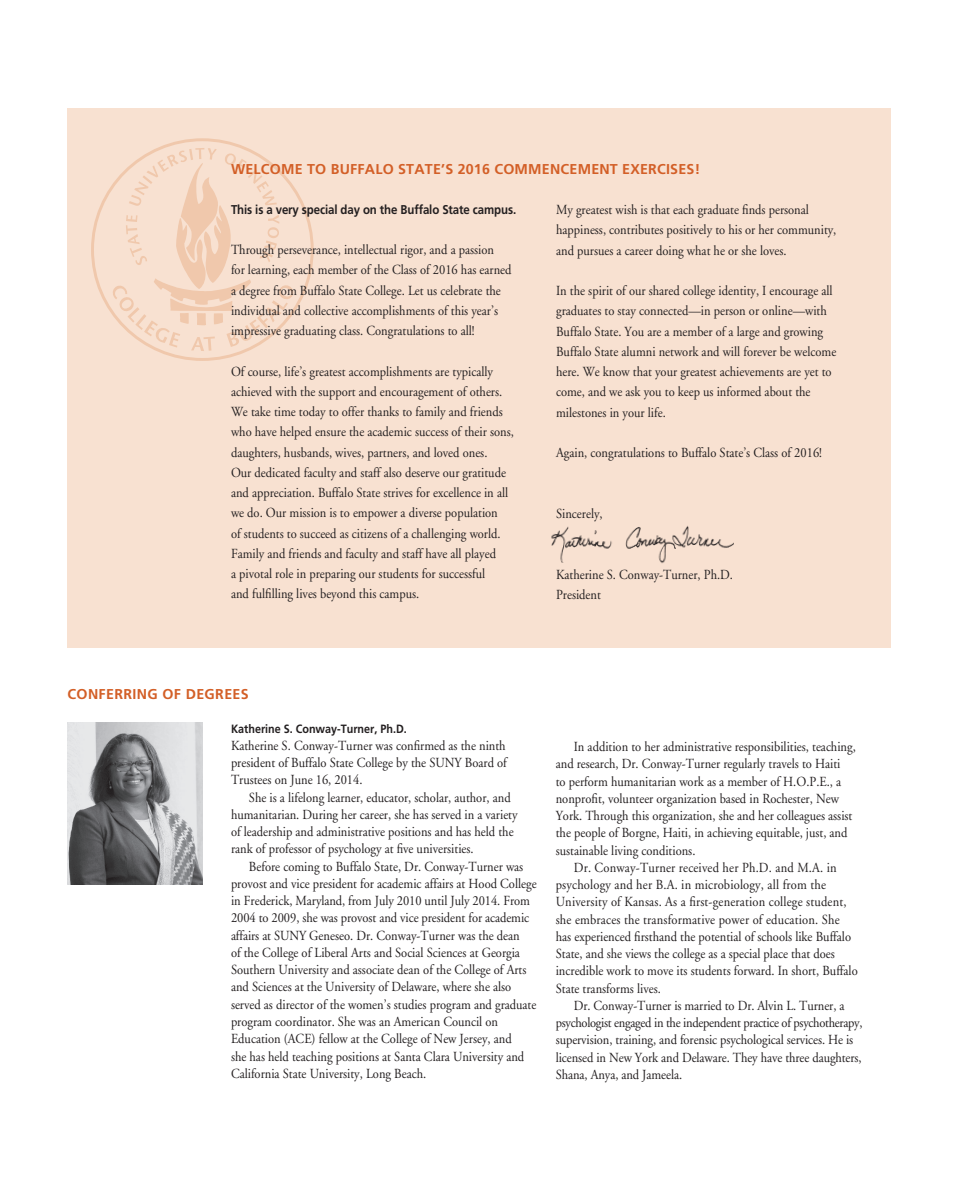
<style>
.page{position:relative;width:972px;height:1188px;background:#fff}
.page>*{position:absolute;margin:0;border:0;box-sizing:border-box;transform-origin:0 0}
.t1{font:700 14.25px "Frutiger";letter-spacing:.015em;color:#d35f27}
.t2{font:13.8px/17.2px "Adobe Garamond";color:#231f20;scale:.9 1}
.t3{font:700 12.75px "Frutiger";letter-spacing:-.01em;color:#231f20;scale:.9 1}
.t4{font:700 12px "Frutiger";color:#231f20;scale:.9 1}
</style>
<div class="page">
<div style="left:68px;top:108px;width:823px;height:540px;background:#f8e1d1"></div>
<img style="left:68px;top:722px;width:134px;height:162px">
<svg style="left:91px;top:138px;width:223px;height:223px"></svg>
<svg style="left:112px;top:148px;width:182px;height:203px"></svg>
<img style="left:551px;top:525px;width:183px;height:38px">
<p class="t1" style="left:231px;top:161px;width:471px">WELCOME TO BUFFALO STATE’S 2016 COMMENCEMENT EXERCISES!</p>
<p class="t3" style="left:231px;top:202px;width:318px">This is a very special day on the Buffalo State campus.</p>
<p class="t2" style="left:231px;top:240px;width:313px;line-height:20.2px">Through perseverance, intellectual rigor, and a passion<br>for learning, each member of the Class of 2016 has earned a degree from Buffalo State College. Let us celebrate the individual and collective accomplishments of this year’s impressive graduating class. Congratulations to all!</p>
<p class="t2" style="left:231px;top:361px;width:316px;line-height:20.2px">Of course, life’s greatest accomplishments are typically achieved with the support and encouragement of others.<br>We take time today to offer thanks to family and friends who have helped ensure the academic success of their sons, daughters, husbands, wives, partners, and loved ones.<br>Our dedicated faculty and staff also deserve our gratitude and appreciation. Buffalo State strives for excellence in all we do. Our mission is to empower a diverse population<br>of students to succeed as citizens of a challenging world.<br>Family and friends and faculty and staff have all played<br>a pivotal role in preparing our students for successful<br>and fulfilling lives beyond this campus.</p>
<p class="t2" style="left:556px;top:200px;width:313px;line-height:20.2px">My greatest wish is that each graduate finds personal happiness, contributes positively to his or her community, and pursues a career doing what he or she loves.</p>
<p class="t2" style="left:556px;top:281px;width:313px;line-height:20.2px">In the spirit of our shared college identity, I encourage all graduates to stay connected—in person or online—with Buffalo State. You are a member of a large and growing Buffalo State alumni network and will forever be welcome here. We know that your greatest achievements are yet to come, and we ask you to keep us informed about the milestones in your life.</p>
<p class="t2" style="left:556px;top:445px;width:297px">Again, congratulations to Buffalo State’s Class of 2016!</p>
<p class="t2" style="left:556px;top:505px;width:53px">Sincerely,</p>
<p class="t2" style="left:556px;top:564px;width:198px;line-height:20.2px">Katherine S. Conway-Turner, Ph.D.<br>President</p>
<p class="t1" style="left:68px;top:686px;width:183px">CONFERRING OF DEGREES</p>
<p class="t4" style="left:231px;top:722px;width:197px">Katherine S. Conway-Turner, Ph.D.</p>
<p class="t2" style="left:231px;top:737px;width:308px;text-align:justify">Katherine S. Conway-Turner was confirmed as the ninth president of Buffalo State College by the SUNY Board of Trustees on June 16, 2014.</p>
<p class="t2" style="left:231px;top:789px;width:320px;text-indent:18px">She is a lifelong learner, educator, scholar, author, and humanitarian. During her career, she has served in a variety of leadership and administrative positions and has held the rank of professor of psychology at five universities.</p>
<p class="t2" style="left:231px;top:858px;width:341px;text-indent:18px">Before coming to Buffalo State, Dr. Conway-Turner was provost and vice president for academic affairs at Hood College in Frederick, Maryland, from July 2010 until July 2014. From 2004 to 2009, she was provost and vice president for academic affairs at SUNY Geneseo. Dr. Conway-Turner was the dean<br>of the College of Liberal Arts and Social Sciences at Georgia Southern University and associate dean of the College of Arts and Sciences at the University of Delaware, where she also served as director of the women’s studies program and graduate program coordinator. She was an American Council on Education (ACE) fellow at the College of New Jersey, and<br>she has held teaching positions at Santa Clara University and California State University, Long Beach.</p>
<p class="t2" style="left:556px;top:739px;width:335px;text-indent:18px">In addition to her administrative responsibilities, teaching, and research, Dr. Conway-Turner regularly travels to Haiti<br>to perform humanitarian work as a member of H.O.P.E., a nonprofit, volunteer organization based in Rochester, New York. Through this organization, she and her colleagues assist the people of Borgne, Haiti, in achieving equitable, just, and sustainable living conditions.</p>
<p class="t2" style="left:556px;top:859px;width:337px;text-indent:18px">Dr. Conway-Turner received her Ph.D. and M.A. in psychology and her B.A. in microbiology, all from the University of Kansas. As a first-generation college student, she embraces the transformative power of education. She has experienced firsthand the potential of schools like Buffalo State, and she views the college as a special place that does incredible work to move its students forward. In short, Buffalo State transforms lives.</p>
<p class="t2" style="left:556px;top:997px;width:342px;text-indent:18px">Dr. Conway-Turner is married to Dr. Alvin L. Turner, a psychologist engaged in the independent practice of psychotherapy, supervision, training, and forensic psychological services. He is licensed in New York and Delaware. They have three daughters, Shana, Anya, and Jameela.</p>
</div>
